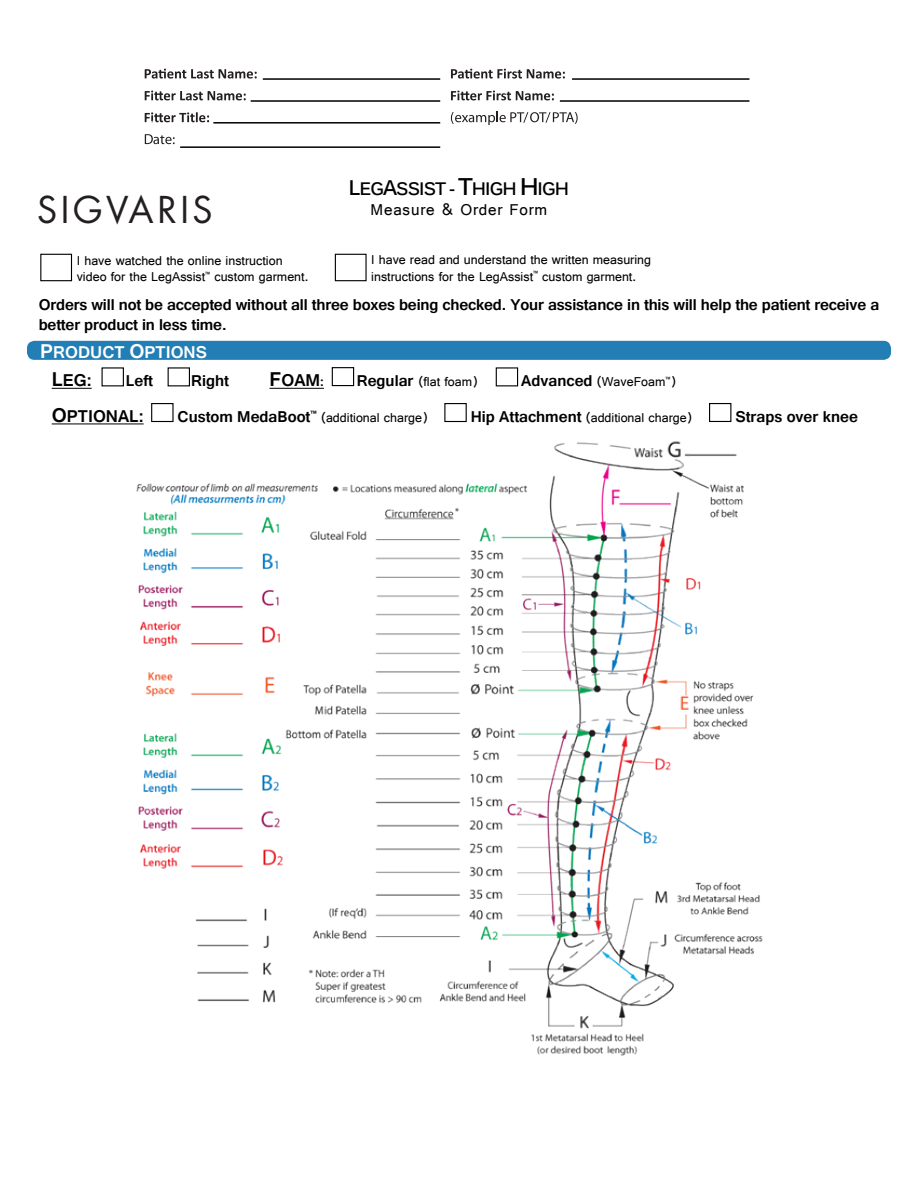
<style>
.page{position:relative;width:918px;height:1188px;background:#fff}
.page>*{position:absolute;margin:0;border:0;box-sizing:border-box;transform-origin:0 0}
.t1{font:36px "Futura Std";letter-spacing:.1em;color:#231f20}
.t2{font:700 18px "Kalinga";letter-spacing:-.05em;color:#000}
.t3{font:700 18px/28.8px "Gautami";color:#fff}
.t4{font:700 18px "Gautami";color:#000}
.t5{font:700 16.5px/19.8px "Gautami";letter-spacing:-.01em;color:#000}
.t6{font:16.5px "Gautami";letter-spacing:.05em;color:#000}
.t7{font:13.5px/16.5px "Gautami";color:#000}
.s1{font-size:21px}
.s2{font-size:24px}
.s3{font-size:21px;color:#000}
.s4{color:#000}
.s5{font-size:13.5px}
.s6{font-weight:700;font-size:16.5px}
</style>
<div class="page">
<img style="left:136px;top:441px;width:627px;height:614px">
<div style="left:27px;top:341px;width:864px;height:19px;background:#237eb6;border-radius:8px"></div>
<div style="left:332px;top:367px;width:22px;height:19px;border:1px solid #000"></div>
<div style="left:496px;top:367px;width:22px;height:19px;border:1px solid #000"></div>
<div style="left:151px;top:403px;width:23px;height:19px;border:1px solid #000"></div>
<div style="left:444px;top:403px;width:23px;height:19px;border:1px solid #000"></div>
<div style="left:709px;top:403px;width:22px;height:19px;border:1px solid #000"></div>
<hr style="left:52px;top:388px;width:40px;height:1px;background:#000">
<hr style="left:270px;top:388px;width:54px;height:1px;background:#000">
<hr style="left:52px;top:424px;width:92px;height:1px;background:#000">
<div style="left:40px;top:254px;width:32px;height:27px;border:1px solid #000"></div>
<div style="left:335px;top:254px;width:32px;height:27px;border:1px solid #000"></div>
<svg style="left:145px;top:69px;width:112px;height:10px"></svg>
<svg style="left:451px;top:69px;width:114px;height:10px"></svg>
<svg style="left:145px;top:91px;width:101px;height:9px"></svg>
<svg style="left:451px;top:91px;width:103px;height:9px"></svg>
<svg style="left:451px;top:112px;width:127px;height:13px"></svg>
<svg style="left:145px;top:134px;width:30px;height:10px"></svg>
<hr style="left:263px;top:78px;width:177px;height:2px;background:#010101">
<hr style="left:251px;top:100px;width:189px;height:2px;background:#010101">
<hr style="left:572px;top:78px;width:177px;height:2px;background:#010101">
<hr style="left:560px;top:100px;width:189px;height:2px;background:#010101">
<hr style="left:213px;top:122px;width:227px;height:2px;background:#010101">
<hr style="left:180px;top:146px;width:260px;height:2px;background:#010101">
<svg style="left:144px;top:112px;width:65px;height:11px"></svg>
<h1 class="t1" style="left:37px;top:187px;width:177px">SIGVARIS</h1>
<h2 class="t2" style="left:349px;top:177px;width:222px"><span class="s1">L</span>EG<span class="s1">A</span>SSIST - <span class="s2">T</span>HIGH <span class="s2">H</span>IGH</h2>
<p class="t6" style="left:371px;top:200px;width:178px">Measure &amp; Order Form</p>
<p class="t7" style="left:77px;top:252px;width:233px">I have watched the online instruction video for the LegAssist<sup>™</sup> custom garment.</p>
<p class="t7" style="left:371px;top:251px;width:281px">I have read and understand the written measuring instructions for the LegAssist<sup>™</sup> custom garment.</p>
<p class="t5" style="left:39px;top:294px;width:842px">Orders will not be accepted without all three boxes being checked. Your assistance in this will help the patient receive a better product in less time.</p>
<h2 class="t3" style="left:52px;top:337px;width:157px;text-indent:-11px"><span class="s1">P</span>RODUCT <span class="s1">O</span>PTIONS<br><span class="s3">L</span><span class="s4">EG:</span></h2>
<h2 class="t4" style="left:270px;top:370px;width:56px"><span class="s1">F</span>OAM<span class="s5">:</span></h2>
<p class="t7" style="left:178px;top:409px;width:252px"><span class="s6">Custom MedaBoot</span><sup>™</sup> (additional charge)</p>
<p class="t7" style="left:471px;top:409px;width:223px"><span class="s6">Hip Attachment</span> (additional charge)</p>
<p class="t5" style="left:735px;top:406px;width:124px">Straps over knee</p>
<p class="t5" style="left:126px;top:371px;width:29px">Left</p>
<p class="t5" style="left:191px;top:371px;width:39px">Right</p>
<p class="t7" style="left:357px;top:373px;width:123px"><span class="s6">Regular</span> (flat foam)</p>
<p class="t7" style="left:521px;top:374px;width:156px"><span class="s6">Advanced</span> (WaveFoam<sup>™</sup>)</p>
<h2 class="t4" style="left:52px;top:405px;width:93px"><span class="s1">O</span>PTIONAL:</h2>
</div>
